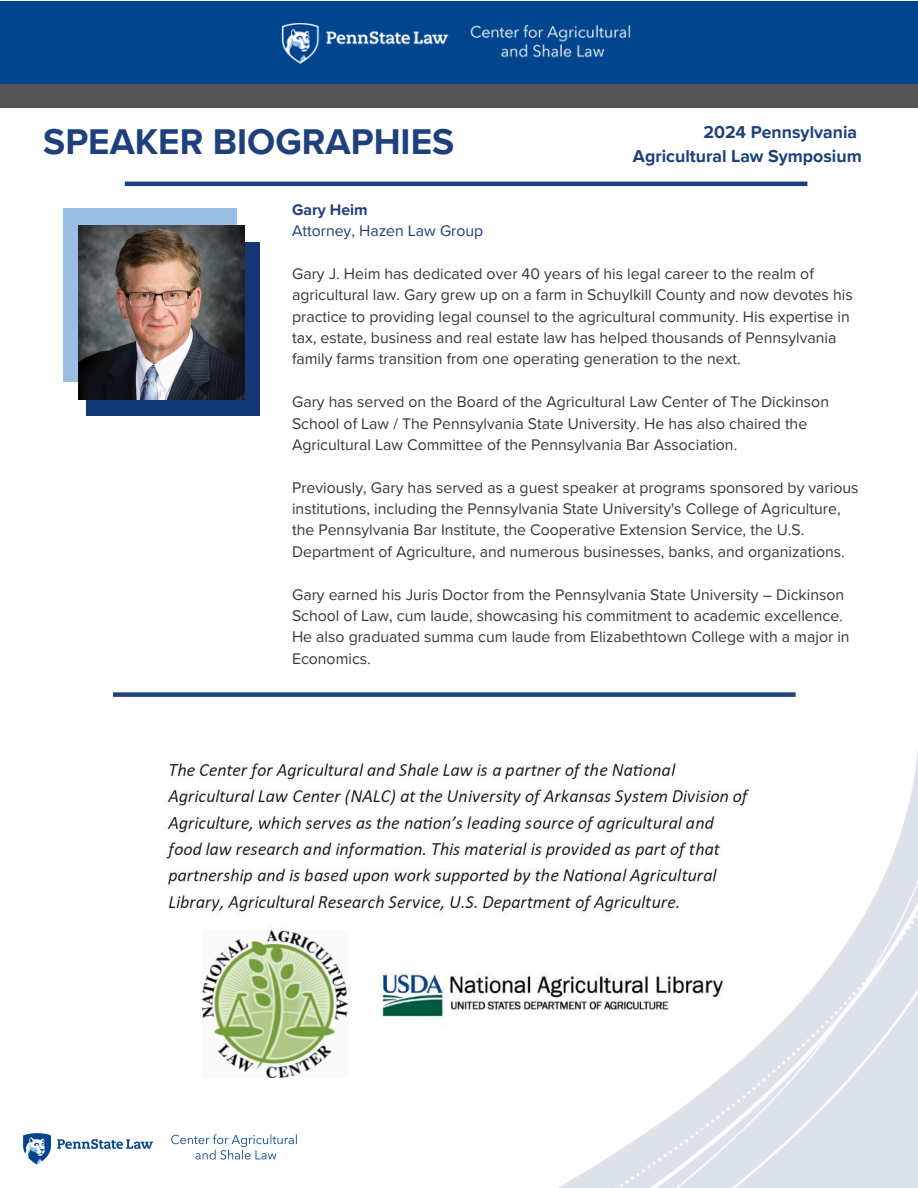
<style>
.page{position:relative;width:918px;height:1188px;background:#fff}
.page>*{position:absolute;margin:0;border:0;box-sizing:border-box;transform-origin:0 0}
.t1{font:700 36.75px "Proxima Nova";color:#1e407c}
.t2{font:700 17.7px "Proxima Nova";color:#1e407c}
.t3{font:15.9px/21.3px "Proxima Nova";color:#393838}
.t4{font:15.9px "Proxima Nova";color:#1e407c}
.t5{font:700 15.9px "Proxima Nova";color:#1e407c}
</style>
<div class="page">
<div style="left:0;top:84px;width:918px;height:24px;background:#555"></div>
<hr style="left:125px;top:182px;width:682px;height:4px;background:#1e407c">
<img style="left:166px;top:763px;width:348px;height:314px">
<img style="left:514px;top:750px;width:404px;height:438px">
<img style="left:23px;top:1133px;width:274px;height:32px">
<div style="left:0;top:2px;width:918px;height:82px;background:#00458d"></div>
<div style="left:87px;top:242px;width:173px;height:174px;background:#133675"></div>
<div style="left:63px;top:209px;width:173px;height:173px;background:#9abfe2"></div>
<img style="left:79px;top:226px;width:165px;height:173px">
<div style="left:113px;top:692px;width:683px;height:5px;background:#1e407c"></div>
<p class="t1" style="left:43px;top:120px;width:412px">SPEAKER BIOGRAPHIES</p>
<p class="t2" style="left:703px;top:121px;width:155px">2024 Pennsylvania</p>
<p class="t2" style="left:633px;top:146px;width:230px">Agricultural Law Symposium</p>
<p class="t5" style="left:292px;top:200px;width:77px">Gary Heim</p>
<p class="t4" style="left:292px;top:222px;width:193px">Attorney, Hazen Law Group</p>
<p class="t3" style="left:292px;top:263px;width:562px">Gary J. Heim has dedicated over 40 years of his legal career to the realm of agricultural law. Gary grew up on a farm in Schuylkill County and now devotes his practice to providing legal counsel to the agricultural community. His expertise in tax, estate, business and real estate law has helped thousands of Pennsylvania family farms transition from one operating generation to the next.</p>
<p class="t3" style="left:292px;top:392px;width:539px">Gary has served on the Board of the Agricultural Law Center of The Dickinson<br>School of Law / The Pennsylvania State University. He has also chaired the<br>Agricultural Law Committee of the Pennsylvania Bar Association.</p>
<p class="t3" style="left:292px;top:477px;width:568px">Previously, Gary has served as a guest speaker at programs sponsored by various institutions, including the Pennsylvania State University's College of Agriculture, the Pennsylvania Bar Institute, the Cooperative Extension Service, the U.S.<br>Department of Agriculture, and numerous businesses, banks, and organizations.</p>
<p class="t3" style="left:292px;top:584px;width:559px">Gary earned his Juris Doctor from the Pennsylvania State University – Dickinson School of Law, cum laude, showcasing his commitment to academic excellence.<br>He also graduated summa cum laude from Elizabethtown College with a major in Economics.</p>
</div>
